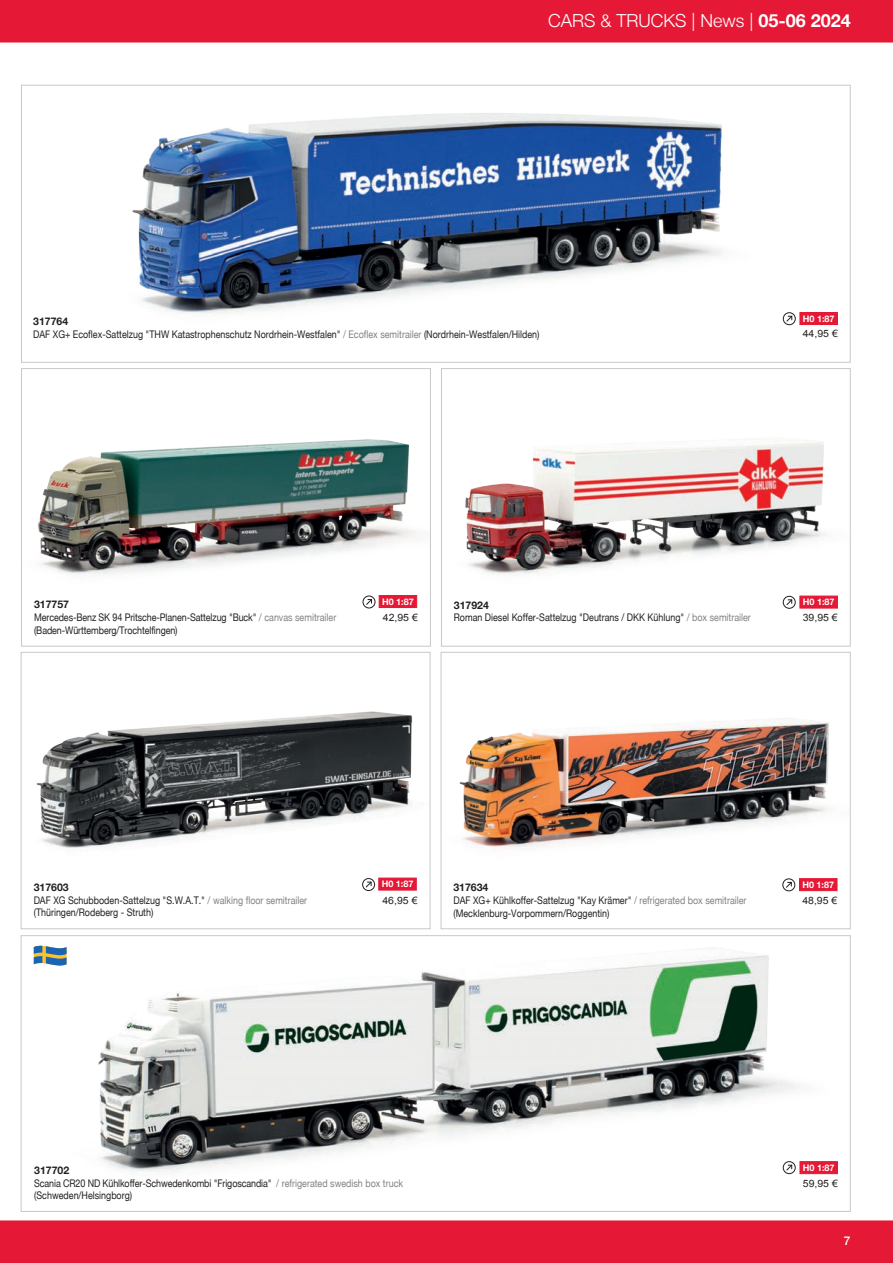
<style>
.page{position:relative;width:893px;height:1263px;background:#fff}
.page>*{position:absolute;margin:0;border:0;box-sizing:border-box;transform-origin:0 0}
.t1{font:300 18px "Helvetica Neue";color:#fff}
.t2{font:700 18px "Helvetica Neue";color:#fff}
.t3{font:500 12px "Helvetica Neue";color:#fff}
.Artikelnummer{font:10.5px "Helvetica Neue";color:#231f20;scale:.85 1}
.Artikelnummer-2{font:700 10.5px "Helvetica Neue";color:#231f20}
.Preisangabe{font:10.05px "Arial";color:#231f20;scale:1.04 1}
.Dokumententitel{font:700 9px "Helvetica Neue";color:#fff}
.s1{font-weight:700}
.s2{color:#808285}
</style>
<div class="page">
<img style="left:459px;top:718px;width:379px;height:174px">
<div style="left:441px;top:652px;width:409px;height:277px;border:1px solid #c7c8ca"></div>
<img style="left:132px;top:113px;width:668px;height:213px">
<img style="left:33px;top:945px;width:796px;height:230px">
<img style="left:465px;top:441px;width:373px;height:168px">
<div style="left:441px;top:368px;width:409px;height:278px;border:1px solid #c7c8ca"></div>
<img style="left:38px;top:439px;width:380px;height:170px">
<div style="left:21px;top:368px;width:410px;height:278px;border:1px solid #c7c8ca"></div>
<img style="left:36px;top:711px;width:381px;height:180px">
<div style="left:21px;top:652px;width:409px;height:277px;border:1px solid #c7c8ca"></div>
<svg style="left:34px;top:946px;width:33px;height:19px"></svg>
<div style="left:0;top:1220px;width:893px;height:43px;background:#e51836"></div>
<div style="left:0;top:0;width:893px;height:43px;background:#e51836"></div>
<svg style="left:783px;top:596px;width:12px;height:12px"></svg>
<div style="left:783px;top:596px;width:13px;height:13px;border:1px solid #231f20;border-radius:50%"></div>
<svg style="left:786px;top:599px;width:7px;height:7px"></svg>
<div style="left:363px;top:596px;width:12px;height:12px;border:1px solid #231f20;border-radius:50%"></div>
<svg style="left:365px;top:598px;width:8px;height:8px"></svg>
<div style="left:379px;top:595px;width:38px;height:13px;background:#e51836;border:1px solid #e51836"></div>
<div style="left:799px;top:596px;width:39px;height:12px;background:#e51836"></div>
<svg style="left:783px;top:313px;width:12px;height:12px"></svg>
<div style="left:783px;top:312px;width:13px;height:13px;border:1px solid #231f20;border-radius:50%"></div>
<svg style="left:786px;top:315px;width:7px;height:7px"></svg>
<div style="left:800px;top:312px;width:38px;height:13px;background:#e51836"></div>
<div style="left:800px;top:1161px;width:38px;height:13px;background:#e51836;border:1px solid #e51836"></div>
<svg style="left:783px;top:879px;width:12px;height:12px"></svg>
<div style="left:782px;top:878px;width:13px;height:13px;border:1px solid #231f20;border-radius:50%"></div>
<svg style="left:785px;top:881px;width:7px;height:7px"></svg>
<svg style="left:363px;top:878px;width:12px;height:12px"></svg>
<div style="left:362px;top:878px;width:13px;height:13px;border:1px solid #231f20;border-radius:50%"></div>
<svg style="left:365px;top:881px;width:7px;height:7px"></svg>
<div style="left:378px;top:878px;width:39px;height:12px;background:#e51836;border:1px solid #e51836"></div>
<div style="left:799px;top:878px;width:38px;height:13px;background:#e51836;border:1px solid #e51836"></div>
<svg style="left:783px;top:1161px;width:12px;height:12px"></svg>
<div style="left:783px;top:1161px;width:13px;height:13px;border:1px solid #231f20;border-radius:50%"></div>
<svg style="left:786px;top:1164px;width:7px;height:7px"></svg>
<h1 class="t1" style="left:548px;top:6px;width:304px">CARS &amp; TRUCKS | News | <span class="s1">05-06 2024</span></h1>
<h1 class="t2" style="left:768px;top:7px;width:39px">3 4</h1>
<h1 class="t2" style="left:840px;top:7px;width:12px">3</h1>
<p class="Artikelnummer-2" style="left:33px;top:313px;width:37px">317764</p>
<p class="Artikelnummer" style="left:33px;top:328px;width:597px">DAF XG+ Ecoflex-Sattelzug "THW Katastrophenschutz Nordrhein-Westfalen" <span class="s2">/ Ecoflex semitrailer</span> (Nordrhein-Westfalen/Hilden)</p>
<p class="Dokumententitel" style="left:803px;top:311px;width:33px">H0 1:87</p>
<p class="Preisangabe" style="left:803px;top:327px;width:35px">44,95 €</p>
<p class="Artikelnummer-2" style="left:34px;top:596px;width:37px">317757</p>
<p class="Artikelnummer" style="left:34px;top:611px;width:357px">Mercedes-Benz SK 94 Pritsche-Planen-Sattelzug "Buck" <span class="s2">/ canvas semitrailer</span></p>
<p class="Artikelnummer" style="left:34px;top:624px;width:170px">(Baden-Württemberg/Trochtelfingen)</p>
<p class="Dokumententitel" style="left:382px;top:594px;width:33px">H0 1:87</p>
<p class="Dokumententitel" style="left:803px;top:595px;width:33px">H0 1:87</p>
<p class="Artikelnummer-2" style="left:454px;top:597px;width:37px">317924</p>
<p class="Artikelnummer" style="left:454px;top:611px;width:351px">Roman Diesel Koffer-Sattelzug "Deutrans / DKK Kühlung" <span class="s2">/ box semitrailer</span></p>
<p class="Preisangabe" style="left:383px;top:611px;width:35px">42,95 €</p>
<p class="Preisangabe" style="left:803px;top:611px;width:35px">39,95 €</p>
<p class="Artikelnummer-2" style="left:34px;top:879px;width:37px">317603</p>
<p class="Artikelnummer" style="left:34px;top:894px;width:323px">DAF XG Schubboden-Sattelzug "S.W.A.T." <span class="s2">/ walking floor semitrailer</span></p>
<p class="Artikelnummer" style="left:34px;top:906px;width:142px">(Thüringen/Rodeberg - Struth)</p>
<p class="Dokumententitel" style="left:382px;top:877px;width:33px">H0 1:87</p>
<p class="Dokumententitel" style="left:802px;top:877px;width:33px">H0 1:87</p>
<p class="Artikelnummer-2" style="left:453px;top:879px;width:37px">317634</p>
<p class="Artikelnummer" style="left:453px;top:894px;width:346px">DAF XG+ Kühlkoffer-Sattelzug "Kay Krämer" <span class="s2">/ refrigerated box semitrailer</span></p>
<p class="Artikelnummer" style="left:453px;top:906px;width:185px">(Mecklenburg-Vorpommern/Roggentin)</p>
<p class="Preisangabe" style="left:382px;top:893px;width:35px">46,95 €</p>
<p class="Preisangabe" style="left:802px;top:893px;width:35px">48,95 €</p>
<p class="Artikelnummer-2" style="left:34px;top:1162px;width:37px">317702</p>
<p class="Artikelnummer" style="left:34px;top:1176px;width:435px">Scania CR20 ND Kühlkoffer-Schwedenkombi "Frigoscandia" <span class="s2">/ refrigerated swedish box truck</span></p>
<p class="Artikelnummer" style="left:34px;top:1189px;width:117px">(Schweden/Helsingborg)</p>
<p class="Dokumententitel" style="left:803px;top:1160px;width:33px">H0 1:87</p>
<p class="Preisangabe" style="left:803px;top:1177px;width:35px">59,95 €</p>
<p class="t3" style="left:844px;top:1231px;width:8px">7</p>
</div>
